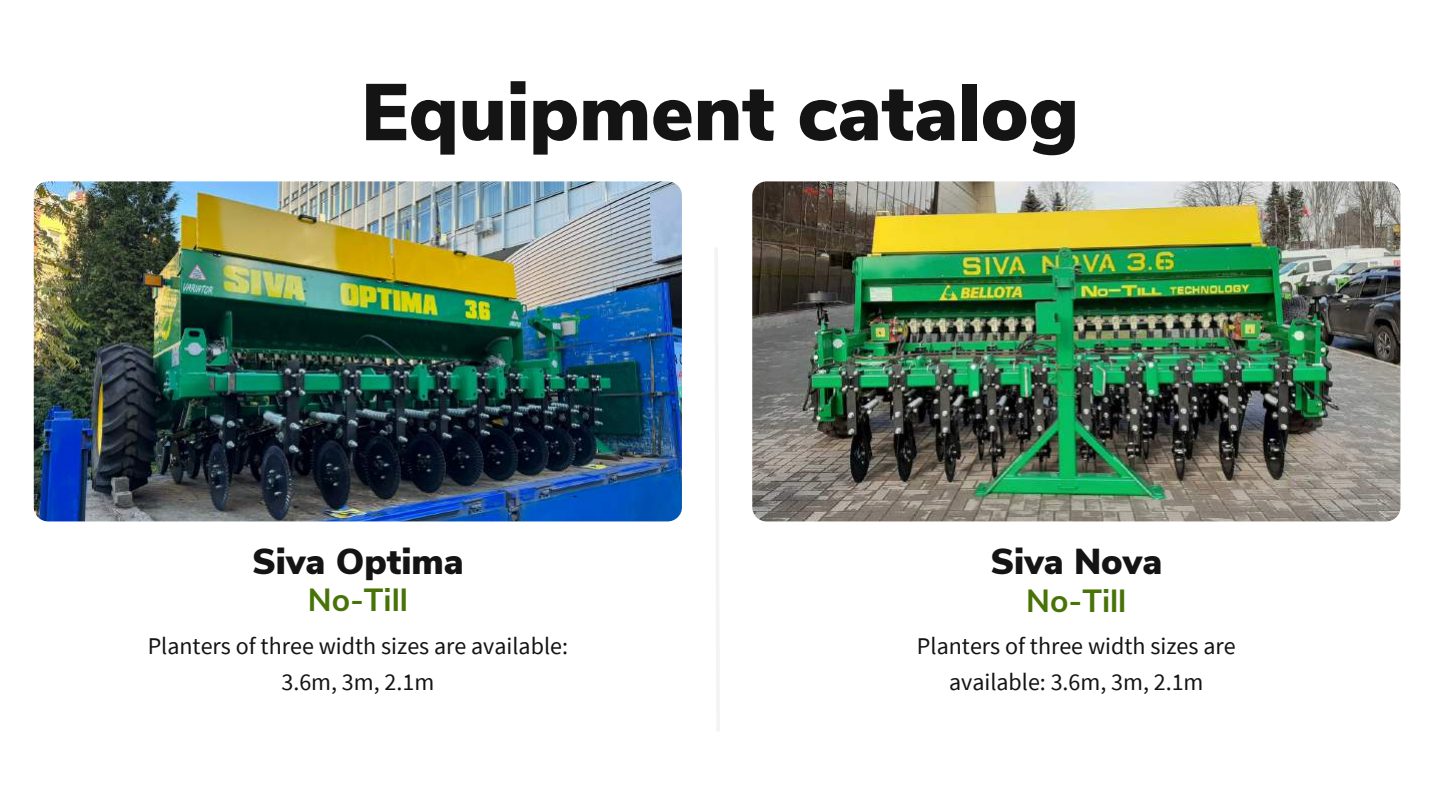
<style>
.page{position:relative;width:1440px;height:810px;background:#fff}
.page>*{position:absolute;margin:0;border:0;box-sizing:border-box;transform-origin:0 0}
.t1{font:900 80px "Nunito Sans";color:#141414}
.t2{font:900 36px "Nunito Sans";color:#141414}
.t3{font:700 32px "Nunito Sans";color:#487307}
.t4{font:24px/36px "Source Sans Pro";color:#141414;text-align:center}
</style>
<div class="page">
<svg style="left:715px;top:248px;width:5px;height:483px"></svg>
<img style="left:34px;top:181px;width:648px;height:340px;border-radius:14px">
<img style="left:752px;top:181px;width:648px;height:340px;border-radius:14px">
<h1 class="t1" style="left:361px;top:59px;width:719px">Equipment catalog</h1>
<h2 class="t2" style="left:252px;top:537px;width:213px">Siva Optima</h2>
<h2 class="t2" style="left:990px;top:538px;width:173px">Siva Nova</h2>
<h3 class="t3" style="left:308px;top:579px;width:102px">No-Till</h3>
<h3 class="t3" style="left:1026px;top:579px;width:102px">No-Till</h3>
<p class="t4" style="left:917px;top:628px;width:320px">Planters of three width sizes are available: 3.6m, 3m, 2.1m</p>
<p class="t4" style="left:148px;top:627px;width:422px">Planters of three width sizes are available:<br>3.6m, 3m, 2.1m</p>
</div>
